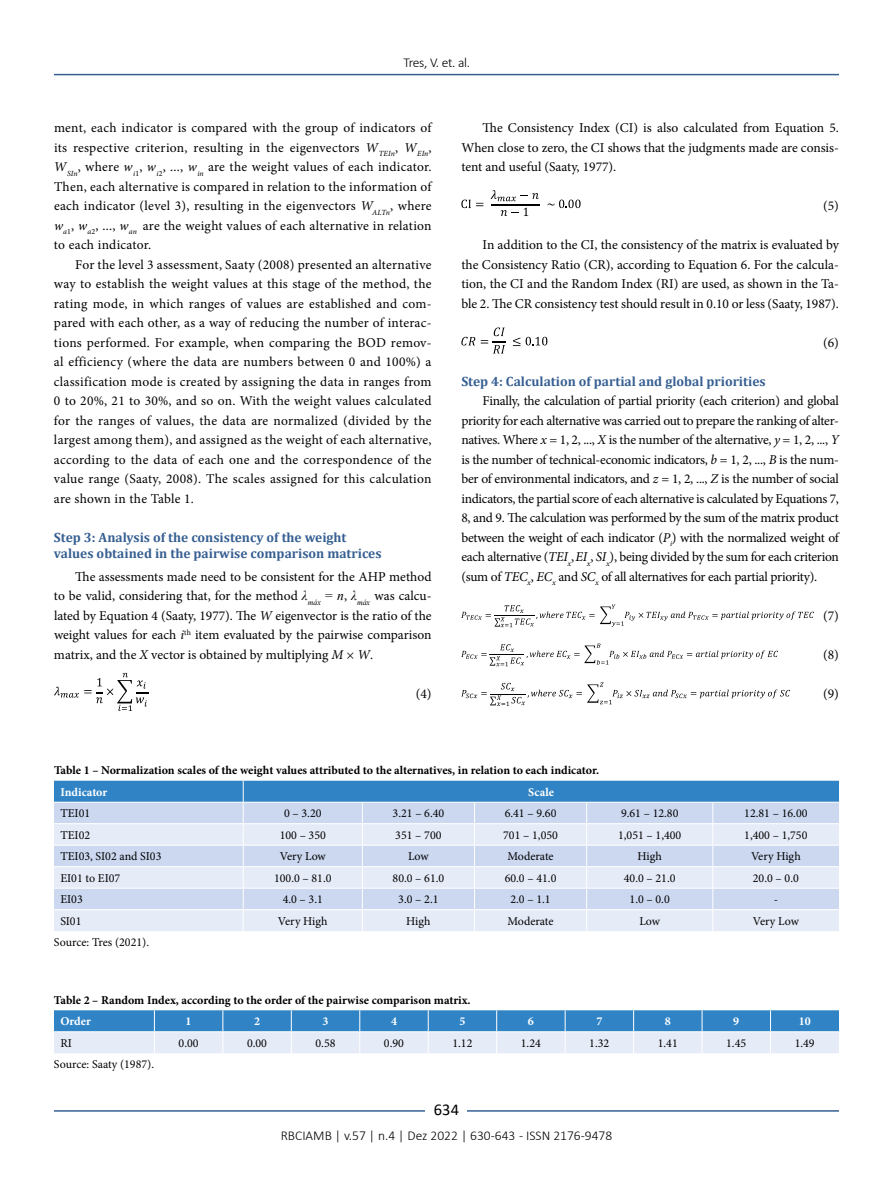
<style>
.page{position:relative;width:893px;height:1191px;background:#fff}
.page>*{position:absolute;margin:0;border:0;box-sizing:border-box;transform-origin:0 0}
.t1{font:16.5px "Calibri";color:#000}
.t2{font:13.5px/19.5px "Minion Pro";color:#000;text-align:justify}
.t3{font:700 13.5px/16.2px "Cambria";color:#365f92}
.t4{font:300 13.5px "Calibri";color:#000}
.t5{font:12px "Minion Pro";color:#000}
.t6{font:700 12px "Minion Pro";color:#000}
.t7{font:700 12px "Minion Pro";color:#fff}
.s1{font-style:italic}
.s2{font-family:"Times New Roman";font-style:italic}
.s3{font-family:"Times New Roman"}
</style>
<div class="page">
<hr style="left:54px;top:74px;width:785px;height:1px;background:#365f92">
<hr style="left:54px;top:1110px;width:785px;height:1px;background:#365f92">
<div style="left:426px;top:1096px;width:41px;height:26px;background:#fff"></div>
<svg style="left:54px;top:673px;width:94px;height:38px"></svg>
<svg style="left:461px;top:200px;width:22px;height:8px"></svg>
<svg style="left:491px;top:190px;width:49px;height:26px"></svg>
<svg style="left:547px;top:200px;width:34px;height:8px"></svg>
<svg style="left:461px;top:337px;width:14px;height:8px"></svg>
<svg style="left:481px;top:327px;width:25px;height:26px"></svg>
<svg style="left:513px;top:337px;width:7px;height:9px"></svg>
<svg style="left:526px;top:337px;width:21px;height:8px"></svg>
<svg style="left:461px;top:604px;width:353px;height:23px"></svg>
<svg style="left:461px;top:643px;width:317px;height:23px"></svg>
<svg style="left:461px;top:682px;width:329px;height:24px"></svg>
<svg style="left:54px;top:780px;width:785px;height:151px;background:#c3d6ee"></svg>
<svg style="left:54px;top:1010px;width:785px;height:43px;background:#8fbae0"></svg>
<p class="t4" style="left:403px;top:54px;width:68px">Tres, V. et. al.</p>
<p class="t2" style="left:54px;top:118px;width:379px">ment, each indicator is compared with the group of indicators of its respective criterion, resulting in the eigenvectors <span class="s1">W</span><sub>TEIn</sub>, <span class="s1">W</span><sub>EIn</sub>, <span class="s1">W</span><sub>SIn</sub>, where <span class="s1">w</span><sub>i</sub><sub>1</sub>, <span class="s1">w</span><sub>i</sub><sub>2</sub>, ..., <span class="s1">w</span><sub>in</sub> are the weight values of each indicator.<br>Then, each alternative is compared in relation to the information of each indicator (level 3), resulting in the eigenvectors <span class="s1">W</span><sub>ALTn</sub>, where <span class="s1">w</span><sub>a</sub><sub>1</sub>, <span class="s1">w</span><sub>a</sub><sub>2</sub>, ..., <span class="s1">w</span><sub>an</sub> are the weight values of each alternative in relation to each indicator.</p>
<p class="t2" style="left:54px;top:254px;width:379px;text-indent:21px">For the level 3 assessment, Saaty (2008) presented an alternative way to establish the weight values at this stage of the method, the rating mode, in which ranges of values are established and com&shy;pared with each other, as a way of reducing the number of interac&shy;tions performed. For example, when comparing the BOD remov&shy;al efficiency (where the data are numbers between 0 and 100%) a classification mode is created by assigning the data in ranges from 0 to 20%, 21 to 30%, and so on. With the weight values calculated for the ranges of values, the data are normalized (divided by the largest among them), and assigned as the weight of each alternative, according to the data of each one and the correspondence of the value range (Saaty, 2008). The scales assigned for this calculation are shown in the Table 1.</p>
<p class="t3" style="left:54px;top:528px;width:329px">Step 3: Analysis of the consistency of the weight values obtained in the pairwise comparison matrices</p>
<p class="t2" style="left:54px;top:566px;width:379px;text-indent:21px">The assessments made need to be consistent for the AHP method to be valid, considering that, for the method <span class="s2">λ</span><sub>máx</sub> <span class="s3">=</span> <span class="s2">n</span>, <span class="s2">λ</span><sub>máx</sub> was calcu&shy;lated by Equation 4 (Saaty, 1977). The <span class="s1">W</span> eigenvector is the ratio of the weight values for each <span class="s1">i</span><sup>th</sup> item evaluated by the pairwise comparison matrix, and the <span class="s1">X</span> vector is obtained by multiplying <span class="s1">M</span> × <span class="s1">W</span>.</p>
<p class="t2" style="left:416px;top:684px;width:17px">(4)</p>
<p class="t2" style="left:461px;top:118px;width:379px;text-indent:21px">The Consistency Index (CI) is also calculated from Equation 5.<br>When close to zero, the CI shows that the judgments made are consis&shy;tent and useful (Saaty, 1977).</p>
<p class="t2" style="left:823px;top:196px;width:17px">(5)</p>
<p class="t2" style="left:461px;top:235px;width:379px;text-indent:21px">In addition to the CI, the consistency of the matrix is evaluated by the Consistency Ratio (CR), according to Equation 6. For the calcula&shy;tion, the CI and the Random Index (RI) are used, as shown in the Ta&shy;ble 2. The CR consistency test should result in 0.10 or less (Saaty, 1987).</p>
<p class="t2" style="left:823px;top:333px;width:17px">(6)</p>
<p class="t3" style="left:461px;top:372px;width:306px">Step 4: Calculation of partial and global priorities</p>
<p class="t2" style="left:461px;top:391px;width:379px;text-indent:21px">Finally, the calculation of partial priority (each criterion) and global priority for each alternative was carried out to prepare the ranking of alter&shy;natives. Where <span class="s1">x</span> = 1, 2, ..., <span class="s1">X</span> is the number of the alternative, <span class="s1">y</span> = 1, 2, ..., <span class="s1">Y </span>is the number of technical-economic indicators, <span class="s1">b</span> = 1, 2, ..., <span class="s1">B</span> is the num&shy;ber of environmental indicators, and <span class="s1">z</span> = 1, 2, ..., <span class="s1">Z</span> is the number of social indicators, the partial score of each alternative is calculated by Equations 7, 8, and 9. The calculation was performed by the sum of the matrix product between the weight of each indicator (<span class="s1">P</span><sub>i</sub>) with the normalized weight of each alternative (<span class="s1">TEI</span><sub>x</sub>,<span class="s1">EI</span><sub>x</sub>, <span class="s1">SI</span><sub>x</sub>), being divided by the sum for each criterion (sum of <span class="s1">TEC</span><sub>x</sub>, <span class="s1">EC</span><sub>x</sub> and <span class="s1">SC</span><sub>x</sub> of all alternatives for each partial priority).</p>
<p class="t2" style="left:823px;top:605px;width:17px">(7)</p>
<p class="t2" style="left:823px;top:644px;width:17px">(8)</p>
<p class="t2" style="left:823px;top:684px;width:17px">(9)</p>
<p class="t6" style="left:54px;top:762px;width:547px">Table 1 – Normalization scales of the weight values attributed to the alternatives, in relation to each indicator.</p>
<p class="t7" style="left:60px;top:783px;width:48px">Indicator</p>
<p class="t7" style="left:528px;top:783px;width:27px">Scale</p>
<p class="t5" style="left:60px;top:805px;width:31px">TEI01</p>
<p class="t5" style="left:284px;top:805px;width:39px">0 – 3.20</p>
<p class="t5" style="left:393px;top:805px;width:53px">3.21 – 6.40</p>
<p class="t5" style="left:505px;top:805px;width:53px">6.41 – 9.60</p>
<p class="t5" style="left:621px;top:805px;width:59px">9.61 – 12.80</p>
<p class="t5" style="left:744px;top:805px;width:65px">12.81 – 16.00</p>
<p class="t5" style="left:60px;top:827px;width:31px">TEI02</p>
<p class="t5" style="left:280px;top:827px;width:48px">100 – 350</p>
<p class="t5" style="left:395px;top:827px;width:48px">351 – 700</p>
<p class="t5" style="left:503px;top:827px;width:56px">701 – 1,050</p>
<p class="t5" style="left:618px;top:827px;width:65px">1,051 – 1,400</p>
<p class="t5" style="left:744px;top:827px;width:65px">1,400 – 1,750</p>
<p class="t5" style="left:60px;top:848px;width:103px">TEI03, SI02 and SI03</p>
<p class="t5" style="left:280px;top:848px;width:48px">Very Low</p>
<p class="t5" style="left:408px;top:848px;width:22px">Low</p>
<p class="t5" style="left:507px;top:848px;width:48px">Moderate</p>
<p class="t5" style="left:638px;top:848px;width:26px">High</p>
<p class="t5" style="left:751px;top:848px;width:51px">Very High</p>
<p class="t5" style="left:60px;top:870px;width:62px">EI01 to EI07</p>
<p class="t5" style="left:274px;top:870px;width:59px">100.0 – 81.0</p>
<p class="t5" style="left:393px;top:870px;width:53px">80.0 – 61.0</p>
<p class="t5" style="left:505px;top:870px;width:53px">60.0 – 41.0</p>
<p class="t5" style="left:624px;top:870px;width:53px">40.0 – 21.0</p>
<p class="t5" style="left:753px;top:870px;width:47px">20.0 – 0.0</p>
<p class="t5" style="left:60px;top:891px;width:24px">EI03</p>
<p class="t5" style="left:283px;top:891px;width:42px">4.0 – 3.1</p>
<p class="t5" style="left:398px;top:891px;width:42px">3.0 – 2.1</p>
<p class="t5" style="left:510px;top:891px;width:42px">2.0 – 1.1</p>
<p class="t5" style="left:630px;top:891px;width:42px">1.0 – 0.0</p>
<p class="t5" style="left:774px;top:891px;width:6px">-</p>
<p class="t5" style="left:60px;top:913px;width:23px">SI01</p>
<p class="t5" style="left:278px;top:913px;width:51px">Very High</p>
<p class="t5" style="left:406px;top:913px;width:26px">High</p>
<p class="t5" style="left:507px;top:913px;width:48px">Moderate</p>
<p class="t5" style="left:639px;top:913px;width:22px">Low</p>
<p class="t5" style="left:753px;top:913px;width:48px">Very Low</p>
<p class="t5" style="left:54px;top:934px;width:97px">Source: Tres (2021).</p>
<p class="t6" style="left:54px;top:991px;width:418px">Table 2 – Random Index, according to the order of the pairwise comparison matrix.</p>
<p class="t7" style="left:60px;top:1013px;width:32px">Order</p>
<p class="t7" style="left:186px;top:1013px;width:7px">1</p>
<p class="t7" style="left:254px;top:1013px;width:7px">2</p>
<p class="t7" style="left:323px;top:1013px;width:7px">3</p>
<p class="t7" style="left:391px;top:1013px;width:7px">4</p>
<p class="t7" style="left:459px;top:1013px;width:7px">5</p>
<p class="t7" style="left:528px;top:1013px;width:7px">6</p>
<p class="t7" style="left:596px;top:1013px;width:7px">7</p>
<p class="t7" style="left:665px;top:1013px;width:7px">8</p>
<p class="t7" style="left:733px;top:1013px;width:7px">9</p>
<p class="t7" style="left:799px;top:1013px;width:13px">10</p>
<p class="t5" style="left:60px;top:1035px;width:13px">RI</p>
<p class="t5" style="left:179px;top:1035px;width:22px">0.00</p>
<p class="t5" style="left:247px;top:1035px;width:22px">0.00</p>
<p class="t5" style="left:315px;top:1035px;width:22px">0.58</p>
<p class="t5" style="left:384px;top:1035px;width:22px">0.90</p>
<p class="t5" style="left:452px;top:1035px;width:22px">1.12</p>
<p class="t5" style="left:521px;top:1035px;width:22px">1.24</p>
<p class="t5" style="left:589px;top:1035px;width:22px">1.32</p>
<p class="t5" style="left:658px;top:1035px;width:22px">1.41</p>
<p class="t5" style="left:726px;top:1035px;width:22px">1.45</p>
<p class="t5" style="left:795px;top:1035px;width:22px">1.49</p>
<p class="t5" style="left:54px;top:1056px;width:102px">Source: Saaty (1987).</p>
<p class="t1" style="left:434px;top:1098px;width:27px">634</p>
<p class="t4" style="left:281px;top:1126px;width:333px">RBCIAMB | v.57 | n.4 | Dez 2022 | 630-643 - ISSN 2176-9478</p>
</div>
